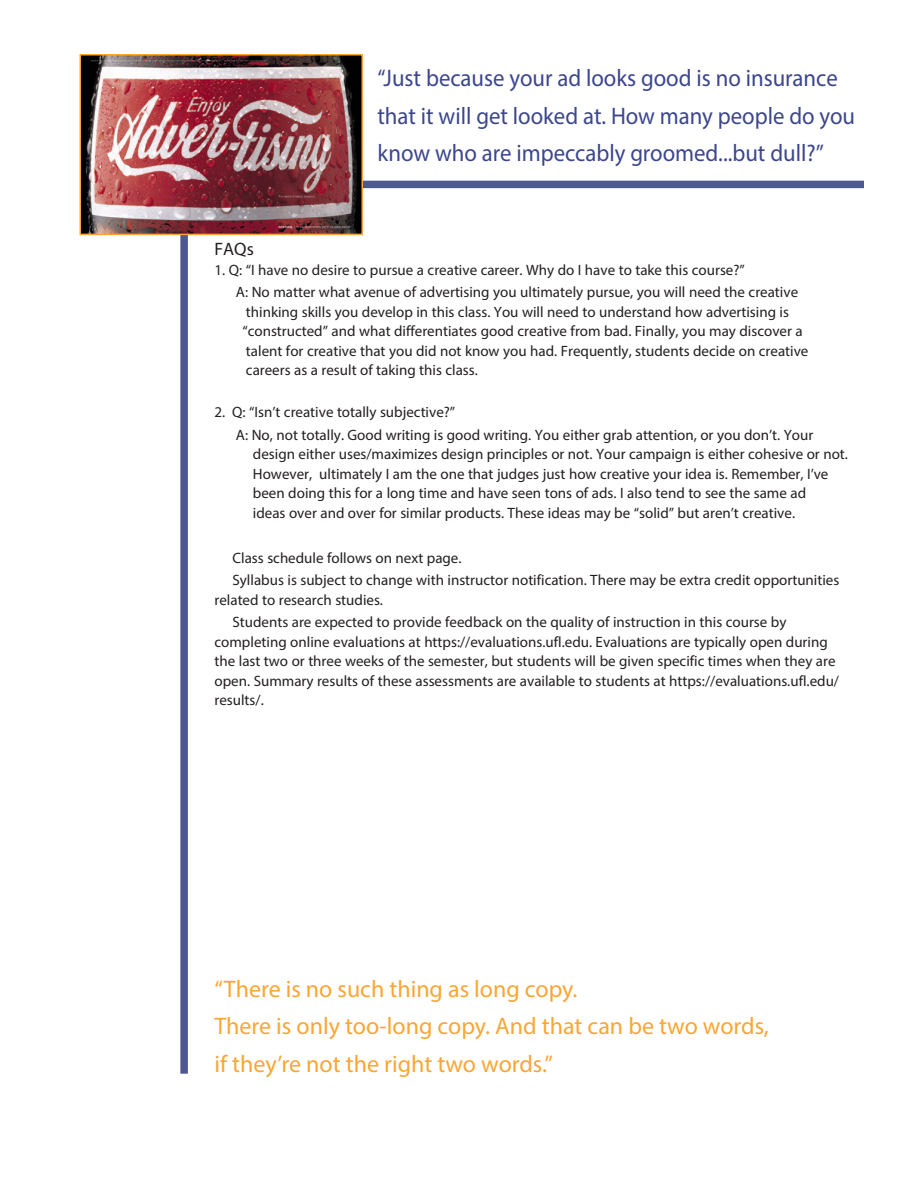
<style>
.page{position:relative;width:918px;height:1188px;background:#fff}
.page>*{position:absolute;margin:0;border:0;box-sizing:border-box;transform-origin:0 0}
.t1{font:24px/37.5px "Myriad Pro";color:#3c468d;scale:.95 1}
.t2{font:24px/37.5px "Myriad Pro";color:#faa633}
.subheads{font:18px "Myriad Pro";color:#231f20}
.body_copy{font:15px/19.5px "Myriad Pro";color:#231f20}
</style>
<div class="page">
<div style="left:184px;top:181px;width:680px;height:7px;background:#4d5791"></div>
<div style="left:180px;top:170px;width:8px;height:904px;background:#4d5791"></div>
<img style="left:83px;top:57px;width:277px;height:175px">
<div style="left:80px;top:54px;width:283px;height:181px;border:2px solid #faa633"></div>
<p class="t1" style="left:377px;top:59px;width:504px">“Just because your ad looks good is no insurance that it will get looked at. How many people do you know who are impeccably groomed...but dull?”</p>
<p class="subheads" style="left:214px;top:238px;width:41px">FAQs</p>
<p class="body_copy" style="left:214px;top:260px;width:532px">1. Q: “I have no desire to pursue a creative career. Why do I have to take this course?”</p>
<p class="body_copy" style="left:242px;top:282px;width:568px;text-indent:-6px">A: No matter what avenue of advertising you ultimately pursue, you will need the creative thinking skills you develop in this class. You will need to understand how advertising is “constructed” and what differentiates good creative from bad. Finally, you may discover a talent for creative that you did not know you had. Frequently, students decide on creative careers as a result of taking this class.</p>
<p class="body_copy" style="left:214px;top:402px;width:242px">2. Q: “Isn’t creative totally subjective?”</p>
<p class="body_copy" style="left:253px;top:425px;width:597px;text-indent:-17px">A: No, not totally. Good writing is good writing. You either grab attention, or you don’t. Your design either uses/maximizes design principles or not. Your campaign is either cohesive or not.<br>However, ultimately I am the one that judges just how creative your idea is. Remember, I’ve been doing this for a long time and have seen tons of ads. I also tend to see the same ad<br>ideas over and over for similar products. These ideas may be “solid” but aren’t creative.</p>
<p class="body_copy" style="left:232px;top:548px;width:231px">Class schedule follows on next page.</p>
<p class="body_copy" style="left:214px;top:570px;width:626px;text-indent:18px">Syllabus is subject to change with instructor notification. There may be extra credit opportunities related to research studies.</p>
<p class="body_copy" style="left:214px;top:612px;width:626px;text-indent:18px">Students are expected to provide feedback on the quality of instruction in this course by completing online evaluations at https://evaluations.ufl.edu. Evaluations are typically open during the last two or three weeks of the semester, but students will be given specific times when they are open. Summary results of these assessments are available to students at https://evaluations.ufl.edu/ results/.</p>
<p class="t2" style="left:214px;top:970px;width:556px">“There is no such thing as long copy.<br>There is only too-long copy. And that can be two words, if they’re not the right two words.”</p>
</div>
